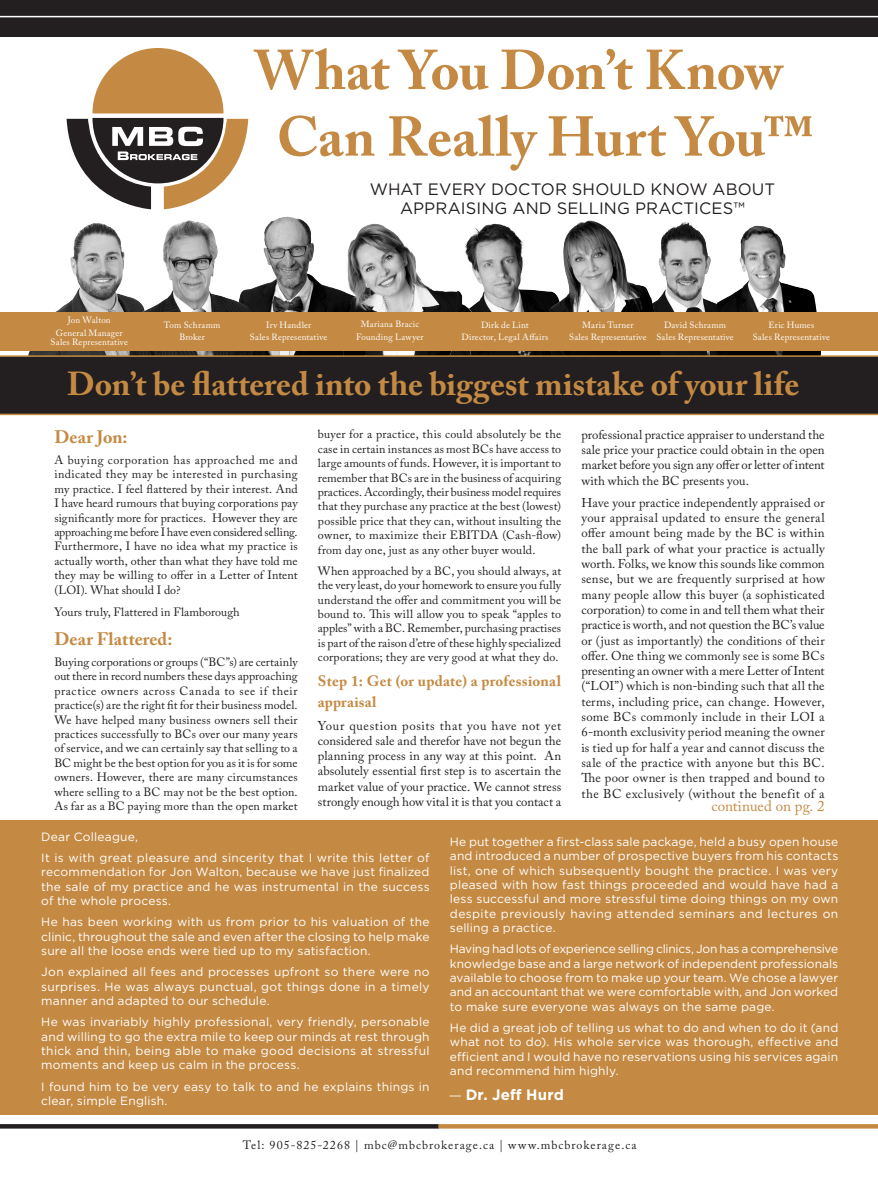
<style>
.page{position:relative;width:878px;height:1185px;background:#fff}
.page>*{position:absolute;margin:0;border:0;box-sizing:border-box;transform-origin:0 0}
.t1{font:700 55.5px/66.6px "Adobe Caslon Pro";letter-spacing:-.005em;color:#c48a43;text-align:center}
.t2{font:700 33px "Adobe Caslon Pro";letter-spacing:-.005em;color:#c48a43}
.t3{font:700 18px "Adobe Caslon Pro";color:#c48a43}
.t4{font:16.5px/19.8px "Gotham";letter-spacing:.005em;color:#231f20;text-align:center}
.t5{font:700 15px/21.6px "Adobe Caslon Pro";letter-spacing:.015em;color:#c48a43}
.t6{font:15px "Adobe Caslon Pro";color:#c48a43}
.t7{font:700 15px "Gotham";letter-spacing:.015em;color:#fff}
.t8{font:12.75px/15.3px "Adobe Caslon Pro";letter-spacing:.005em;color:#231f20;text-align:justify}
.t9{font:12px/14.4px "Adobe Caslon Pro";letter-spacing:.015em;color:#231f20;text-align:justify}
.t10{font:12px/14.4px "Gotham";letter-spacing:.02em;color:#fff;text-align:justify}
.t11{font:12px "Adobe Caslon Pro";letter-spacing:.09em;color:#231f20}
.t12{font:9px/12.8px "Adobe Caslon Pro";letter-spacing:.025em;color:#fff;text-align:center}
.s1{font-family:"Adobe Caslon Pro";font-weight:400}
</style>
<div class="page">
<svg style="left:67px;top:48px;width:181px;height:161px"></svg>
<img style="left:253px;top:217px;width:90px;height:138px">
<img style="left:27px;top:223px;width:102px;height:132px">
<img style="left:129px;top:220px;width:124px;height:135px">
<img style="left:666px;top:222px;width:39px;height:133px">
<img style="left:705px;top:226px;width:119px;height:129px">
<img style="left:489px;top:223px;width:60px;height:132px">
<img style="left:549px;top:220px;width:117px;height:135px">
<img style="left:343px;top:224px;width:146px;height:131px">
<div style="left:0;top:313px;width:878px;height:38px;background:#c48a43"></div>
<div style="left:0;top:820px;width:878px;height:294px;background:#c48a43"></div>
<div style="left:0;top:0;width:878px;height:37px;background:#231f20"></div>
<hr style="left:0;top:16px;width:878px;height:1px;background:#fff">
<div style="left:0;top:355px;width:878px;height:60px;background:#231f20"></div>
<svg style="left:0;top:1124px;width:438px;height:4px;background:#292526"></svg>
<svg style="left:438px;top:1124px;width:440px;height:4px;background:#c58d48"></svg>
<h1 class="t1" style="left:254px;top:37px;width:561px">What You Don’t Know<br>Can Really Hurt You™</h1>
<h3 class="t4" style="left:369px;top:178px;width:407px">WHAT EVERY DOCTOR SHOULD KNOW ABOUT<br>APPRAISING AND SELLING PRACTICES™</h3>
<p class="t12" style="left:56px;top:313px;width:68px">Jon Walton<br>General Manager</p>
<p class="t12" style="left:51px;top:335px;width:79px">Sales Representative</p>
<p class="t12" style="left:164px;top:318px;width:58px">Tom Schramm<br>Broker</p>
<p class="t12" style="left:250px;top:318px;width:79px">Irv Handler<br>Sales Representative</p>
<p class="t12" style="left:569px;top:318px;width:79px">Maria Turner<br>Sales Representative</p>
<p class="t12" style="left:656px;top:318px;width:79px">David Schramm<br>Sales Representative</p>
<p class="t12" style="left:752px;top:318px;width:79px">Eric Humes<br>Sales Representative</p>
<p class="t12" style="left:356px;top:318px;width:69px">Mariana Bracic<br>Founding Lawyer</p>
<p class="t12" style="left:461px;top:318px;width:88px">Dirk de Lint<br>Director, Legal Affairs</p>
<h2 class="t2" style="left:67px;top:364px;width:733px">Don’t be flattered into the biggest mistake of your life</h2>
<h3 class="t3" style="left:54px;top:426px;width:75px">Dear Jon:</h3>
<p class="t9" style="left:54px;top:452px;width:245px">A buying corporation has approached me and indicated they may be interested in purchasing my practice. I feel flattered by their interest. And I have heard rumours that buying corporations pay significantly more for practices. However they are approaching me before I have even considered selling.<br>Furthermore, I have no idea what my practice is actually worth, other than what they have told me they may be willing to offer in a Letter of Intent (LOI). What should I do?</p>
<p class="t9" style="left:54px;top:605px;width:187px">Yours truly, Flattered in Flamborough</p>
<h3 class="t3" style="left:54px;top:628px;width:119px">Dear Flattered:</h3>
<p class="t9" style="left:54px;top:655px;width:245px">Buying corporations or groups (“BC”s) are certainly out there in record numbers these days approaching practice owners across Canada to see if their practice(s) are the right fit for their business model.<br>We have helped many business owners sell their practices successfully to BCs over our many years of service, and we can certainly say that selling to a BC might be the best option for you as it is for some owners. However, there are many circumstances where selling to a BC may not be the best option.<br>As far as a BC paying more than the open market</p>
<p class="t9" style="left:318px;top:427px;width:245px">buyer for a practice, this could absolutely be the case in certain instances as most BCs have access to large amounts of funds. However, it is important to remember that BCs are in the business of acquiring practices. Accordingly, their business model requires that they purchase any practice at the best (lowest) possible price that they can, without insulting the owner, to maximize their EBITDA (Cash-flow) from day one, just as any other buyer would.</p>
<p class="t9" style="left:318px;top:563px;width:245px">When approached by a BC, you should always, at the very least, do your homework to ensure you fully understand the offer and commitment you will be bound to. This will allow you to speak “apples to apples” with a BC. Remember, purchasing practises is part of the raison d’etre of these highly specialized corporations; they are very good at what they do.</p>
<p class="t5" style="left:318px;top:670px;width:245px">Step 1: Get (or update) a professional appraisal</p>
<p class="t8" style="left:318px;top:717px;width:245px">Your question posits that you have not yet considered sale and therefor have not begun the planning process in any way at this point. An absolutely essential first step is to ascertain the market value of your practice. We cannot stress strongly enough how vital it is that you contact a</p>
<p class="t8" style="left:581px;top:427px;width:245px">professional practice appraiser to understand the sale price your practice could obtain in the open market before you sign any offer or letter of intent with which the BC presents you.</p>
<p class="t8" style="left:581px;top:495px;width:245px">Have your practice independently appraised or your appraisal updated to ensure the general offer amount being made by the BC is within the ball park of what your practice is actually worth. Folks, we know this sounds like common sense, but we are frequently surprised at how many people allow this buyer (a sophisticated corporation) to come in and tell them what their practice is worth, and not question the BC’s value or (just as importantly) the conditions of their offer. One thing we commonly see is some BCs presenting an owner with a mere Letter of Intent (“LOI”) which is non-binding such that all the terms, including price, can change. However, some BCs commonly include in their LOI a 6-month exclusivity period meaning the owner is tied up for half a year and cannot discuss the sale of the practice with anyone but this BC.<br>The poor owner is then trapped and bound to the BC exclusively (without the benefit of a</p>
<p class="t6" style="left:711px;top:796px;width:115px">continued on pg. 2</p>
<p class="t10" style="left:41px;top:826px;width:390px;line-height:21.1px">Dear Colleague,<br>It is with great pleasure and sincerity that I write this letter of</p>
<p class="t10" style="left:41px;top:864px;width:390px">recommendation for Jon Walton, because we have just finalized the sale of my practice and he was instrumental in the success of the whole process.</p>
<p class="t10" style="left:41px;top:914px;width:390px">He has been working with us from prior to his valuation of the clinic, throughout the sale and even after the closing to help make sure all the loose ends were tied up to my satisfaction.</p>
<p class="t10" style="left:41px;top:964px;width:390px">Jon explained all fees and processes upfront so there were no surprises. He was always punctual, got things done in a timely manner and adapted to our schedule.</p>
<p class="t10" style="left:41px;top:1014px;width:390px">He was invariably highly professional, very friendly, personable and willing to go the extra mile to keep our minds at rest through thick and thin, being able to make good decisions at stressful moments and keep us calm in the process.</p>
<p class="t10" style="left:41px;top:1079px;width:390px">I found him to be very easy to talk to and he explains things in clear, simple English.</p>
<p class="t10" style="left:450px;top:834px;width:390px">He put together a first-class sale package, held a busy open house and introduced a number of prospective buyers from his contacts list, one of which subsequently bought the practice. I was very pleased with how fast things proceeded and would have had a less successful and more stressful time doing things on my own despite previously having attended seminars and lectures on selling a practice.</p>
<p class="t10" style="left:450px;top:941px;width:390px">Having had lots of experience selling clinics, Jon has a comprehensive knowledge base and a large network of independent professionals available to choose from to make up your team. We chose a lawyer and an accountant that we were comfortable with, and Jon worked to make sure everyone was always on the same page.</p>
<p class="t10" style="left:450px;top:1020px;width:390px">He did a great job of telling us what to do and when to do it (and what not to do). His whole service was thorough, effective and efficient and I would have no reservations using his services again and recommend him highly.</p>
<p class="t7" style="left:450px;top:1085px;width:116px"><span class="s1">-</span> Dr. Jeff Hurd</p>
<p class="t11" style="left:243px;top:1137px;width:395px">Tel: 905-825-2268 | mbc@mbcbrokerage.ca | www.mbcbrokerage.ca</p>
</div>
